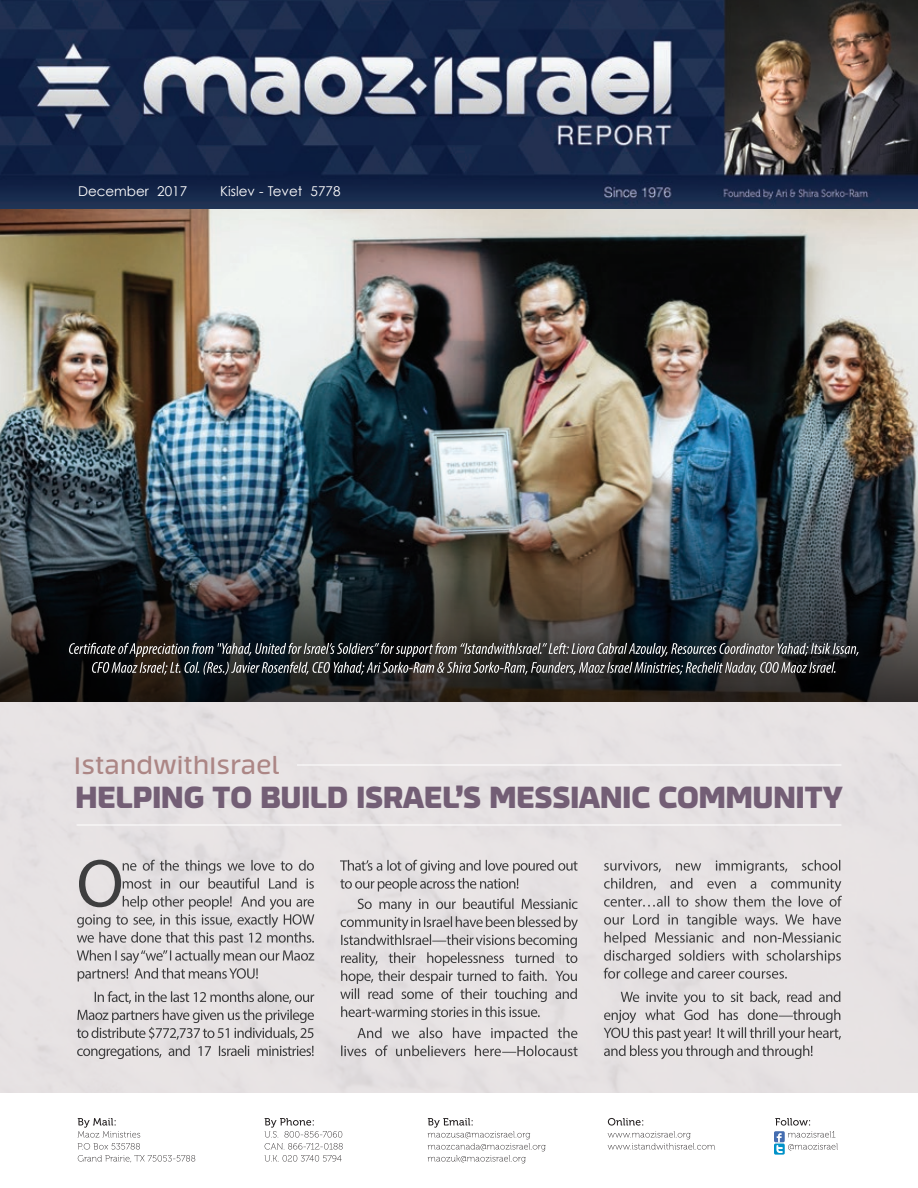
<style>
.page{position:relative;width:918px;height:1188px;background:#fff}
.page>*{position:absolute;margin:0;border:0;box-sizing:border-box;transform-origin:0 0}
.Subtitle_Maoz_NL{font:900 30px "Tecna";color:#735e75}
.Subtitle_Maoz_NL-2{font:600 24px "Tecna";letter-spacing:.015em;color:#ac8685}
.t1{font:13.5px "Century Gothic";color:#fff}
</style>
<div class="page">
<img style="left:0;top:208px;width:918px;height:110px">
<img style="left:0;top:318px;width:918px;height:384px">
<img style="left:0;top:0;width:918px;height:208px">
<svg style="left:78px;top:1118px;width:117px;height:44px"></svg>
<svg style="left:428px;top:1118px;width:118px;height:45px"></svg>
<svg style="left:265px;top:1118px;width:78px;height:44px"></svg>
<svg style="left:608px;top:1118px;width:107px;height:32px"></svg>
<div style="left:774px;top:1144px;width:11px;height:11px;background:#0092c8;border-radius:2px"></div>
<svg style="left:775px;top:1118px;width:63px;height:35px"></svg>
<div style="left:86px;top:655px;width:758px;height:29px;background:#231f20;opacity:.75"></div>
<div style="left:63px;top:637px;width:804px;height:29px;background:#231f20;opacity:.75"></div>
<svg style="left:69px;top:643px;width:790px;height:32px;background:#454748"></svg>
<svg style="left:604px;top:991px;width:237px;height:68px;background:#cbc7c8"></svg>
<svg style="left:604px;top:914px;width:237px;height:68px;background:#ccc8c9"></svg>
<svg style="left:604px;top:860px;width:238px;height:47px;background:#cdc9ca"></svg>
<svg style="left:341px;top:1027px;width:237px;height:29px;background:#c9c5c6"></svg>
<svg style="left:340px;top:898px;width:238px;height:122px;background:#cbc8c9"></svg>
<svg style="left:340px;top:860px;width:238px;height:32px;background:#cac7c8"></svg>
<svg style="left:77px;top:991px;width:237px;height:68px;background:#c8c4c5"></svg>
<svg style="left:77px;top:860px;width:237px;height:122px;background:#c9c5c6"></svg>
<p class="t1" style="left:78px;top:183px;width:111px">December 2017</p>
<p class="t1" style="left:220px;top:183px;width:122px">Kislev - Tevet 5778</p>
<p class="Subtitle_Maoz_NL-2" style="left:74px;top:751px;width:207px">IstandwithIsrael</p>
<p class="Subtitle_Maoz_NL" style="left:76px;top:778px;width:768px">HELPING TO BUILD ISRAEL’S MESSIANIC COMMUNITY</p>
</div>
